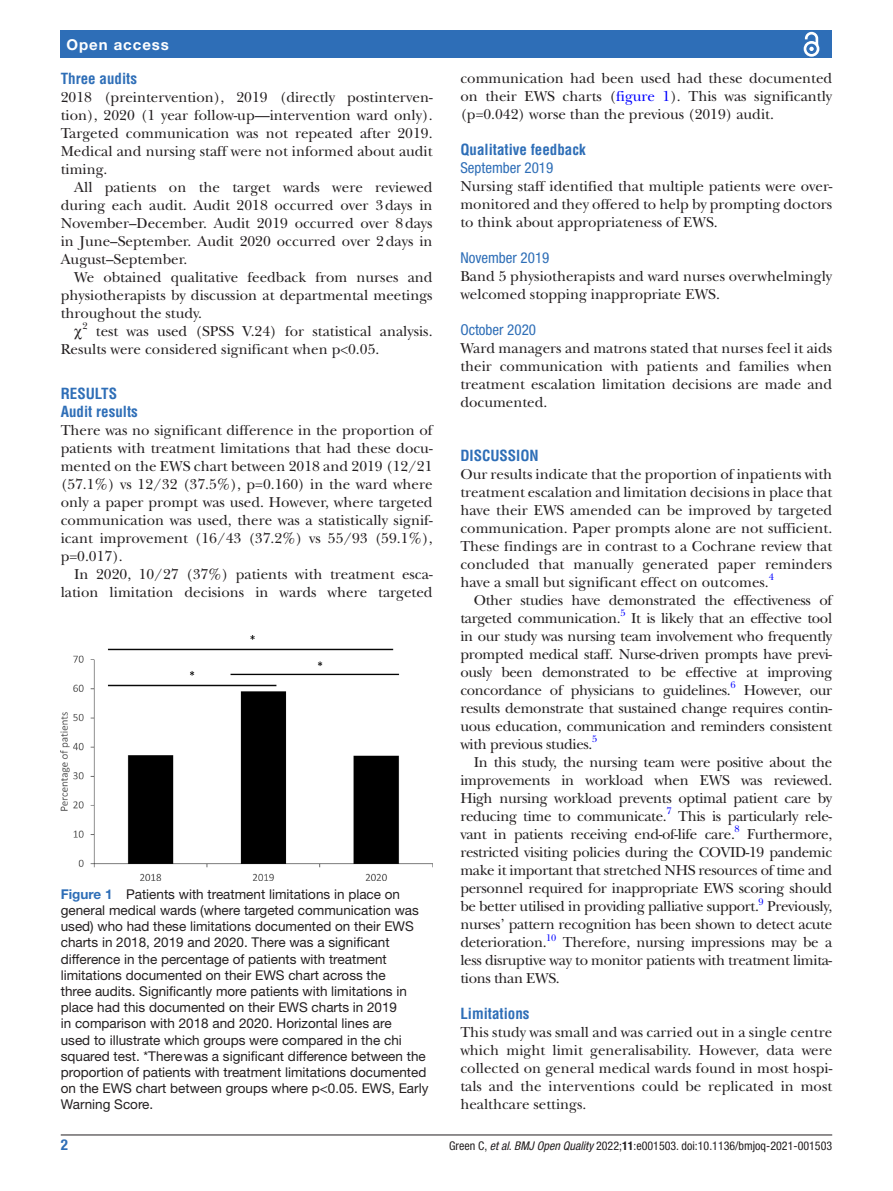
<style>
.page{position:relative;width:893px;height:1191px;background:#fff}
.page>*{position:absolute;margin:0;border:0;box-sizing:border-box;transform-origin:0 0}
.t1{font:15px/18px "New Baskerville";color:#231f20;text-align:justify}
.t2{font:15px/18px "New Baskerville";letter-spacing:-.025em;color:#231f20}
.t3{font:700 condensed 15px/18px "Helvetica LT Std";color:#2e6eb7}
.t4{font:condensed 15px "Helvetica Neue LT Std";color:#2e6eb7}
.t5{font:700 15px "Helvetica Neue LT Std";letter-spacing:.065em;color:#fff}
.t6{font:700 condensed 15px "Helvetica Neue LT Std";color:#2e6eb7}
.t7{font:13.5px/16.2px "Helvetica Neue LT Std";color:#231f20}
.t8{font:condensed 12px "Helvetica Neue LT Std";color:#231f20}
.t9{font:9.9px "New Baskerville";color:#00f}
.t10{font:9.9px "New Baskerville";color:#231f20}
.s1{font-weight:700;color:#2e6eb7}
.s2{color:#00f}
.s3{font-style:italic}
.s4{font-weight:700}
</style>
<div class="page">
<hr style="left:61px;top:1134px;width:771px;height:1px;background:#231f20">
<div style="left:61px;top:31px;width:771px;height:27px;background:#2e6eb7"></div>
<svg style="left:803px;top:31px;width:17px;height:26px"></svg>
<img style="left:61px;top:635px;width:372px;height:246px">
<p class="t5" style="left:66px;top:35px;width:104px">Open access</p>
<p class="t3" style="left:61px;top:69px;width:78px">Three audits</p>
<p class="t1" style="left:61px;top:88px;width:373px">2018 (preintervention), 2019 (directly postinterven&shy;tion), 2020 (1 year follow-up—intervention ward only).<br>Targeted communication was not repeated after 2019.<br>Medical and nursing staff were not informed about audit timing.</p>
<p class="t1" style="left:61px;top:178px;width:373px;text-indent:14px">All patients on the target wards were reviewed during each audit. Audit 2018 occurred over 3days in November–December. Audit 2019 occurred over 8days in June–September. Audit 2020 occurred over 2days in August–September.</p>
<p class="t1" style="left:61px;top:268px;width:373px;text-indent:14px">We obtained qualitative feedback from nurses and physiotherapists by discussion at departmental meetings throughout the study.</p>
<p class="t10" style="left:82px;top:320px;width:7px">2</p>
<p class="t1" style="left:61px;top:322px;width:373px;text-indent:35px">test was used (SPSS V.24) for statistical analysis.<br>Results were considered significant when p&lt;0.05.</p>
<p class="t3" style="left:61px;top:384px;width:79px">RESULTS<br>Audit results</p>
<p class="t1" style="left:61px;top:421px;width:373px">There was no significant difference in the proportion of patients with treatment limitations that had these docu&shy;mented on the EWS chart between 2018 and 2019 (12/21 (57.1%) vs 12/32 (37.5%), p=0.160) in the ward where only a paper prompt was used. However, where targeted communication was used, there was a statistically signif&shy;icant improvement (16/43 (37.2%) vs 55/93 (59.1%), p=0.017).</p>
<p class="t1" style="left:61px;top:565px;width:373px;text-align:right">In 2020, 10/27 (37%) patients with treatment esca&shy;lation limitation decisions in wards where targeted</p>
<p class="t7" style="left:61px;top:885px;width:369px"><span class="s1">Figure 1</span> Patients with treatment limitations in place on general medical wards (where targeted communication was used) who had these limitations documented on their EWS charts in 2018, 2019 and 2020. There was a significant difference in the percentage of patients with treatment limitations documented on their EWS chart across the<br>three audits. Significantly more patients with limitations in place had this documented on their EWS charts in 2019<br>in comparison with 2018 and 2020. Horizontal lines are<br>used to illustrate which groups were compared in the chi squared test. *Therewas a significant difference between the proportion of patients with treatment limitations documented on the EWS chart between groups where p&lt;0.05. EWS, Early Warning Score.</p>
<p class="t1" style="left:460px;top:69px;width:373px">communication had been used had these documented on their EWS charts (<span class="s2">figure 1</span>). This was significantly (p=0.042) worse than the previous (2019) audit.</p>
<p class="t3" style="left:460px;top:140px;width:127px">Qualitative feedback</p>
<p class="t4" style="left:460px;top:159px;width:94px">September 2019</p>
<p class="t1" style="left:460px;top:177px;width:373px">Nursing staff identified that multiple patients were over&shy;monitored and they offered to help by prompting doctors to think about appropriateness of EWS.</p>
<p class="t4" style="left:460px;top:249px;width:91px">November 2019</p>
<p class="t1" style="left:460px;top:267px;width:373px">Band 5 physiotherapists and ward nurses overwhelmingly welcomed stopping inappropriate EWS.</p>
<p class="t4" style="left:460px;top:321px;width:77px">October 2020</p>
<p class="t1" style="left:460px;top:339px;width:373px">Ward managers and matrons stated that nurses feel it aids their communication with patients and families when treatment escalation limitation decisions are made and documented.</p>
<p class="t3" style="left:460px;top:446px;width:80px">DISCUSSION</p>
<p class="t1" style="left:460px;top:465px;width:373px">Our results indicate that the proportion of inpatients with treatment escalation and limitation decisions in place that have their EWS amended can be improved by targeted communication. Paper prompts alone are not sufficient.<br>These findings are in contrast to a Cochrane review that concluded that manually generated paper reminders have a small but significant effect on outcomes.</p>
<p class="t9" style="left:769px;top:571px;width:7px">4</p>
<p class="t2" style="left:460px;top:591px;width:373px;text-indent:14px">Other studies have demonstrated the effectiveness of targeted communication.</p>
<p class="t9" style="left:620px;top:607px;width:7px">5</p>
<p class="t1" style="left:460px;top:609px;width:373px;text-indent:171px">It is likely that an effective tool in our study was nursing team involvement who frequently prompted medical staff. Nurse-driven prompts have previ&shy;ously been demonstrated to be effective at improving concordance of physicians to guidelines.</p>
<p class="t9" style="left:730px;top:679px;width:7px">6</p>
<p class="t1" style="left:460px;top:681px;width:373px;text-indent:283px">However, our results demonstrate that sustained change requires contin&shy;uous education, communication and reminders consistent with previous studies.</p>
<p class="t9" style="left:592px;top:733px;width:7px">5</p>
<p class="t1" style="left:460px;top:753px;width:373px;text-indent:14px">In this study, the nursing team were positive about the improvements in workload when EWS was reviewed.<br>High nursing workload prevents optimal patient care by reducing time to communicate.</p>
<p class="t9" style="left:666px;top:805px;width:7px">7</p>
<p class="t2" style="left:460px;top:807px;width:373px;text-indent:218px">This is particularly rele&shy;vant in patients receiving end-of-life care.</p>
<p class="t9" style="left:735px;top:823px;width:7px">8</p>
<p class="t1" style="left:460px;top:825px;width:373px;text-indent:287px">Furthermore, restricted visiting policies during the COVID-19 pandemic make it important that stretched NHS resources of time and personnel required for inappropriate EWS scoring should be better utilised in providing palliative support.</p>
<p class="t9" style="left:759px;top:895px;width:7px">9</p>
<p class="t1" style="left:460px;top:897px;width:373px;text-indent:307px">Previously, nurses’ pattern recognition has been shown to detect acute deterioration.</p>
<p class="t9" style="left:546px;top:931px;width:12px">10</p>
<p class="t1" style="left:460px;top:933px;width:373px;text-indent:102px">Therefore, nursing impressions may be a less disruptive way to monitor patients with treatment limita&shy;tions than EWS.</p>
<p class="t3" style="left:460px;top:1004px;width:71px">Limitations</p>
<p class="t1" style="left:460px;top:1023px;width:373px">This study was small and was carried out in a single centre which might limit generalisability. However, data were collected on general medical wards found in most hospi&shy;tals and the interventions could be replicated in most healthcare settings.</p>
<p class="t6" style="left:61px;top:1135px;width:9px">2</p>
<p class="t8" style="left:449px;top:1138px;width:385px">Green C, <span class="s3">et al</span>. <span class="s3">BMJ Open Quality</span> 2022;<span class="s4">11</span>:e001503. doi:10.1136/bmjoq-2021-001503</p>
</div>
